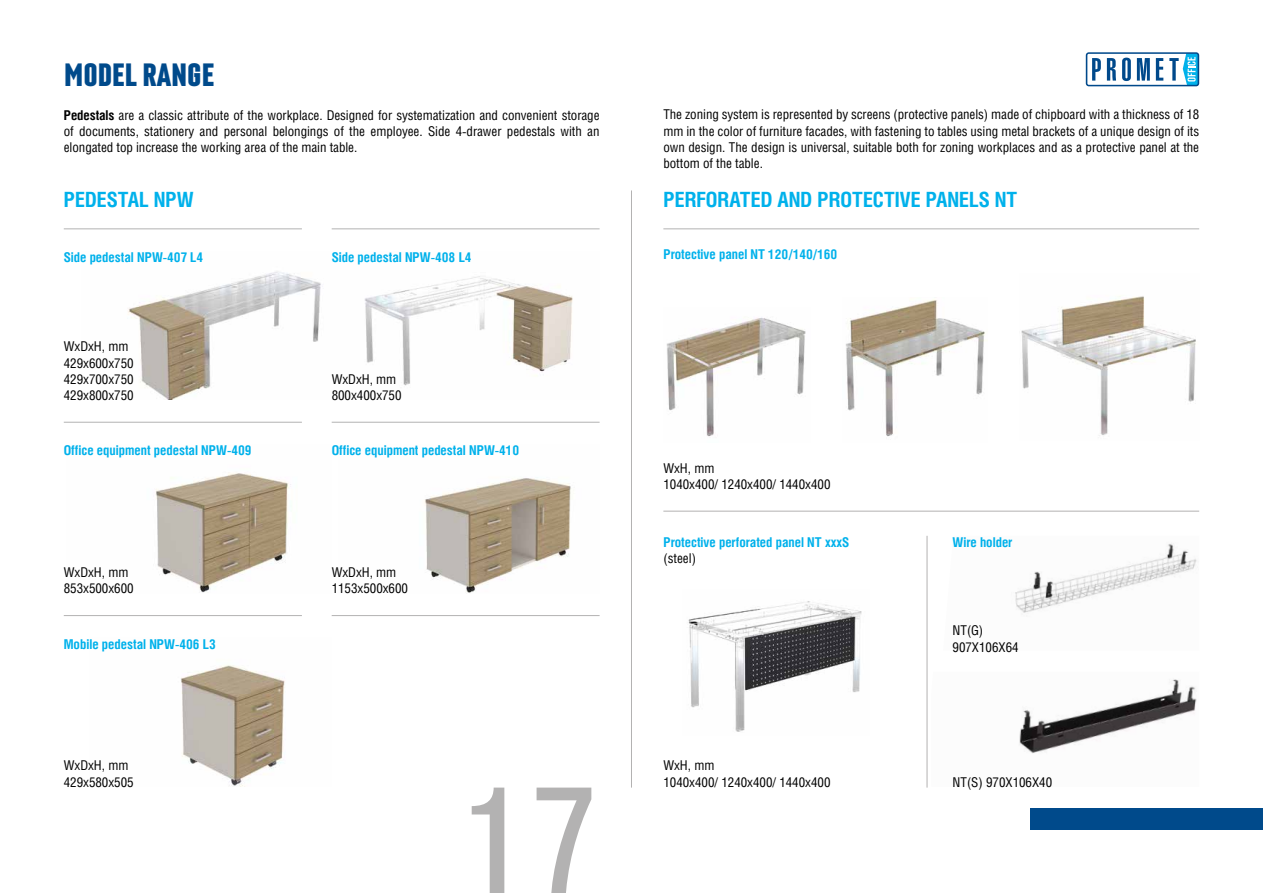
<style>
.page{position:relative;width:1263px;height:893px;background:#fff}
.page>*{position:absolute;margin:0;border:0;box-sizing:border-box;transform-origin:0 0}
.t1{font:300 165px "Laqonic 4 F Unicase";color:#b3b2b2}
.t2{font:700 31.5px "Laqonic 4 F Unicase";letter-spacing:-.01em;color:#004a8b}
.t3{font:700 21px "Helios Cond C";color:#00b1eb}
.t4{font:13.5px/16.2px "Helios Cond C";color:#000}
.t5{font:700 13.5px "Helios Cond C";color:#00b1eb}
.s1{font-weight:700}
</style>
<div class="page">
<svg style="left:1086px;top:52px;width:113px;height:34px"></svg>
<div style="left:1031px;top:808px;width:232px;height:21px;background:#004a8b"></div>
<img style="left:846px;top:299px;width:139px;height:138px">
<img style="left:666px;top:317px;width:140px;height:120px">
<img style="left:1021px;top:296px;width:175px;height:140px">
<img style="left:1015px;top:543px;width:182px;height:70px">
<img style="left:688px;top:601px;width:174px;height:131px">
<img style="left:1019px;top:679px;width:178px;height:75px">
<img style="left:155px;top:473px;width:136px;height:120px">
<img style="left:181px;top:665px;width:104px;height:122px">
<img style="left:128px;top:271px;width:445px;height:129px">
<img style="left:424px;top:478px;width:147px;height:115px">
<hr style="left:64px;top:228px;width:238px;height:1px;background:#b3b2b2">
<hr style="left:332px;top:228px;width:268px;height:1px;background:#b3b2b2">
<hr style="left:663px;top:228px;width:536px;height:1px;background:#b3b2b2">
<hr style="left:64px;top:422px;width:238px;height:1px;background:#b3b2b2">
<hr style="left:332px;top:422px;width:268px;height:1px;background:#b3b2b2">
<hr style="left:64px;top:615px;width:238px;height:1px;background:#b3b2b2">
<hr style="left:332px;top:615px;width:268px;height:1px;background:#b3b2b2">
<hr style="left:631px;top:190px;width:1px;height:598px;background:#b3b2b2">
<hr style="left:927px;top:536px;width:1px;height:252px;background:#b3b2b2">
<hr style="left:663px;top:511px;width:536px;height:1px;background:#b3b2b2">
<h2 class="t2" style="left:64px;top:58px;width:152px">MODEL RANGE</h2>
<p class="t4" style="left:64px;top:106px;width:537px;text-align:justify"><span class="s1">Pedestals</span> are a classic attribute of the workplace. Designed for systematization and convenient storage of documents, stationery and personal belongings of the employee. Side 4-drawer pedestals with an elongated top increase the working area of the main table.</p>
<p class="t4" style="left:663px;top:106px;width:537px;text-align:justify">The zoning system is represented by screens (protective panels) made of chipboard with a thickness of 18 mm in the color of furniture facades, with fastening to tables using metal brackets of a unique design of its own design. The design is universal, suitable both for zoning workplaces and as a protective panel at the bottom of the table.</p>
<h3 class="t3" style="left:64px;top:187px;width:131px">PEDESTAL NPW</h3>
<h3 class="t3" style="left:663px;top:187px;width:355px">PERFORATED AND PROTECTIVE PANELS NT</h3>
<p class="t5" style="left:64px;top:249px;width:141px">Side pedestal NPW-407 L4</p>
<p class="t4" style="left:64px;top:338px;width:71px">WхDхH, mm<br>429х600х750<br>429х700х750<br>429х800х750</p>
<p class="t5" style="left:64px;top:443px;width:189px">Office equipment pedestal NPW-409</p>
<p class="t4" style="left:64px;top:564px;width:71px">WхDхH, mm<br>853х500х600</p>
<p class="t5" style="left:64px;top:636px;width:154px">Mobile pedestal NPW-406 L3</p>
<p class="t4" style="left:64px;top:757px;width:71px">WхDхH, mm<br>429х580х505</p>
<p class="t5" style="left:332px;top:249px;width:141px">Side pedestal NPW-408 L4</p>
<p class="t4" style="left:332px;top:371px;width:71px">WхDхH, mm<br>800х400х750</p>
<p class="t5" style="left:332px;top:443px;width:189px">Office equipment pedestal NPW-410</p>
<p class="t4" style="left:332px;top:564px;width:78px">WхDхH, mm<br>1153х500х600</p>
<h1 class="t1" style="left:457px;top:759px;width:144px">17</h1>
<p class="t5" style="left:663px;top:246px;width:176px">Protective panel NT 120/140/160</p>
<p class="t4" style="left:663px;top:460px;width:169px">WхH, mm<br>1040х400/ 1240х400/ 1440х400</p>
<p class="t5" style="left:663px;top:534px;width:187px">Protective perforated panel NT хххS</p>
<p class="t4" style="left:663px;top:550px;width:34px">(steel)</p>
<p class="t4" style="left:663px;top:757px;width:169px">WхH, mm<br>1040х400/ 1240х400/ 1440х400</p>
<p class="t5" style="left:952px;top:534px;width:61px">Wire holder</p>
<p class="t4" style="left:952px;top:622px;width:68px">NT(G)<br>907Х106Х64</p>
<p class="t4" style="left:952px;top:773px;width:101px">NT(S) 970Х106Х40</p>
</div>
